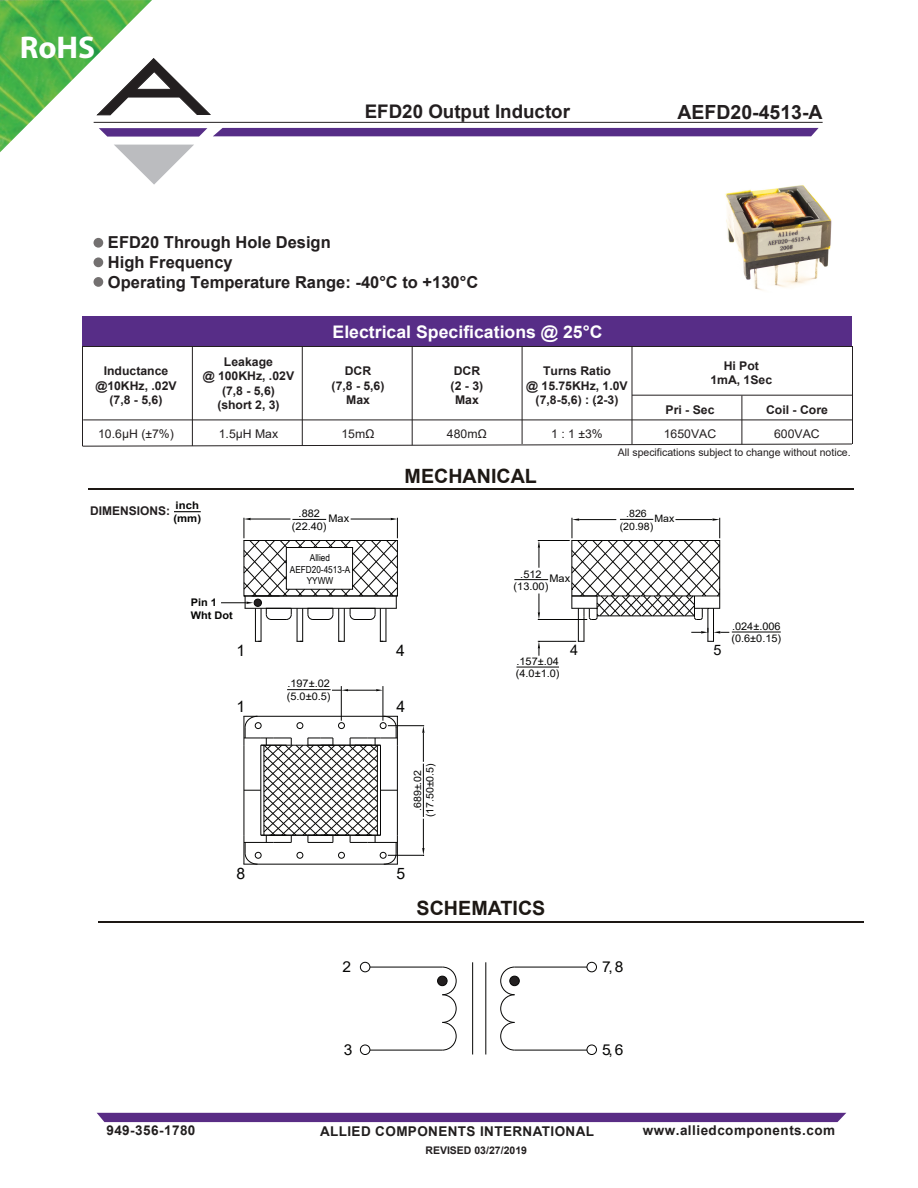
<style>
.page{position:relative;width:918px;height:1188px;background:#fff}
.page>*{position:absolute;margin:0;border:0;box-sizing:border-box;transform-origin:0 0}
.t1{font:700 31.5px "Myriad Pro";color:#fff}
.t2{font:700 19.65px "Arial";color:#1d1814}
.t3{font:700 19.5px "Arial";color:#231f20}
.t4{font:700 18.75px "Arial";color:#231f20}
.t5{font:700 17.4px "Arial";color:#fff}
.t6{font:700 16.5px/19.8px "Arial";color:#231f20}
.t7{font:15.75px "Arial";color:#050504}
.t8{font:15px "Arial";color:#050504;scale:1.04 1}
.t9{font:14.4px "Arial";color:#050504}
.t10{font:700 13.5px "Arial";letter-spacing:.03em;color:#211e1e}
.t11{font:700 12px/14.4px "Arial";color:#231f20;text-align:center}
.t12{font:12px "Arial";color:#231f20}
.t13{font:10.5px/12.6px "Arial";color:#050504;scale:1.04 1}
.t14{font:10.5px "Arial";color:#231f20}
.t15{font:700 10.5px "Arial";color:#231f20}
.t16{font:700 10.5px/12.6px "Arial";color:#050504;scale:1.04 1}
.t17{font:700 10.5px/12.6px "Arial";color:#050504;scale:1.08 1}
.t18{font:10.2px/12.1px "Arial";color:#050504;text-align:center;scale:1.04 1}
.t19{font:9.6px/11.6px "Arial Narrow";color:#050504;text-align:center;scale:1.04 1}
</style>
<div class="page">
<img style="left:725px;top:185px;width:107px;height:105px">
<hr style="left:94px;top:122px;width:729px;height:1px;background:#231f20">
<svg style="left:152px;top:58px;width:59px;height:57px"></svg>
<div style="left:213px;top:128px;width:606px;height:8px;background:#562d87"></div>
<svg style="left:152px;top:128px;width:55px;height:9px"></svg>
<svg style="left:121px;top:145px;width:73px;height:40px"></svg>
<img style="left:0;top:0;width:152px;height:152px">
<div style="left:97px;top:1113px;width:749px;height:9px;background:#592c85"></div>
<div style="left:83px;top:316px;width:769px;height:31px;background:#572d87"></div>
<hr style="left:88px;top:488px;width:765px;height:2px;background:#1d1814">
<hr style="left:98px;top:921px;width:765px;height:2px;background:#1d1814">
<hr style="left:82px;top:346px;width:770px;height:1px;background:#231f20">
<hr style="left:82px;top:346px;width:1px;height:100px;background:#231f20">
<hr style="left:852px;top:347px;width:1px;height:97px;background:#231f20">
<hr style="left:472px;top:962px;width:1px;height:93px;background:#050504">
<hr style="left:486px;top:962px;width:1px;height:93px;background:#050504">
<hr style="left:297px;top:608px;width:1px;height:33px;background:#050504">
<hr style="left:302px;top:608px;width:1px;height:33px;background:#050504">
<hr style="left:341px;top:686px;width:1px;height:35px;background:#050504">
<hr style="left:383px;top:686px;width:1px;height:35px;background:#050504">
<svg style="left:332px;top:689px;width:51px;height:2px"></svg>
<hr style="left:388px;top:725px;width:36px;height:1px;background:#050504">
<hr style="left:388px;top:855px;width:36px;height:1px;background:#050504">
<svg style="left:422px;top:726px;width:2px;height:36px"></svg>
<svg style="left:422px;top:819px;width:2px;height:37px"></svg>
<hr style="left:538px;top:619px;width:49px;height:1px;background:#050504">
<hr style="left:538px;top:641px;width:38px;height:1px;background:#050504">
<svg style="left:538px;top:641px;width:2px;height:15px"></svg>
<hr style="left:538px;top:540px;width:32px;height:1px;background:#050504">
<svg style="left:538px;top:594px;width:2px;height:25px"></svg>
<svg style="left:538px;top:541px;width:2px;height:27px"></svg>
<hr style="left:344px;top:608px;width:1px;height:33px;background:#050504">
<hr style="left:338px;top:608px;width:1px;height:33px;background:#050504">
<hr style="left:255px;top:608px;width:1px;height:33px;background:#050504">
<hr style="left:261px;top:608px;width:1px;height:33px;background:#050504">
<hr style="left:386px;top:608px;width:1px;height:33px;background:#050504">
<hr style="left:380px;top:608px;width:1px;height:33px;background:#050504">
<hr style="left:370px;top:967px;width:72px;height:1px;background:#050504">
<hr style="left:370px;top:1050px;width:72px;height:1px;background:#050504">
<hr style="left:423px;top:764px;width:1px;height:53px;background:#050504">
<hr style="left:514px;top:579px;width:34px;height:1px;background:#050504">
<hr style="left:517px;top:667px;width:42px;height:1px;background:#050504">
<hr style="left:732px;top:632px;width:49px;height:1px;background:#050504">
<hr style="left:287px;top:689px;width:44px;height:1px;background:#050504">
<svg style="left:174px;top:511px;width:27px;height:1px"></svg>
<svg style="left:82px;top:443px;width:770px;height:4px"></svg>
<hr style="left:192px;top:347px;width:1px;height:99px;background:#231f20">
<hr style="left:302px;top:347px;width:1px;height:99px;background:#231f20">
<hr style="left:412px;top:347px;width:1px;height:98px;background:#231f20">
<hr style="left:522px;top:347px;width:1px;height:97px;background:#231f20">
<hr style="left:632px;top:346px;width:1px;height:98px;background:#231f20">
<hr style="left:742px;top:396px;width:1px;height:48px;background:#231f20">
<hr style="left:632px;top:395px;width:220px;height:1px;background:#231f20">
<hr style="left:83px;top:420px;width:769px;height:1px;background:#231f20">
<div style="left:360px;top:962px;width:10px;height:10px;border:1px solid #050504;border-radius:50%"></div>
<div style="left:438px;top:976px;width:9px;height:10px;background:#231f20;border-radius:50%"></div>
<div style="left:437px;top:976px;width:10px;height:10px;border:1px solid #050504;border-radius:50%"></div>
<svg style="left:442px;top:967px;width:15px;height:83px"></svg>
<div style="left:360px;top:1045px;width:10px;height:10px;border:1px solid #050504;border-radius:50%"></div>
<hr style="left:515px;top:967px;width:72px;height:1px;background:#050504">
<hr style="left:515px;top:1050px;width:72px;height:1px;background:#050504">
<div style="left:587px;top:962px;width:10px;height:10px;border:1px solid #050504;border-radius:50%"></div>
<div style="left:510px;top:976px;width:9px;height:10px;background:#231f20;border-radius:50%"></div>
<div style="left:510px;top:976px;width:9px;height:10px;border:1px solid #050504;border-radius:50%"></div>
<svg style="left:500px;top:967px;width:15px;height:83px"></svg>
<div style="left:587px;top:1045px;width:10px;height:10px;border:1px solid #050504;border-radius:50%"></div>
<svg style="left:244px;top:716px;width:154px;height:149px"></svg>
<svg style="left:221px;top:518px;width:177px;height:102px"></svg>
<svg style="left:571px;top:518px;width:158px;height:124px"></svg>
<div style="left:94px;top:238px;width:9px;height:10px;background:#737070;border-radius:50%"></div>
<div style="left:94px;top:257px;width:9px;height:10px;background:#737070;border-radius:50%"></div>
<div style="left:94px;top:277px;width:9px;height:10px;background:#737070;border-radius:50%"></div>
<h1 class="t1" style="left:20px;top:27px;width:77px">RoHS</h1>
<h3 class="t4" style="left:365px;top:98px;width:207px">EFD20 Output Inductor</h3>
<h3 class="t3" style="left:677px;top:98px;width:147px">AEFD20-4513-A</h3>
<h3 class="t6" style="left:108px;top:232px;width:372px">EFD20 Through Hole Design<br>High Frequency<br>Operating Temperature Range: -40°C to +130°C</h3>
<h3 class="t5" style="left:333px;top:319px;width:271px">Electrical Specifications @ 25°C</h3>
<p class="t11" style="left:95px;top:364px;width:83px">Inductance @10KHz, .02V (7,8 - 5,6)</p>
<p class="t11" style="left:203px;top:355px;width:93px">Leakage<br>@ 100KHz, .02V (7,8 - 5,6)<br>(short 2, 3)</p>
<p class="t11" style="left:332px;top:364px;width:54px">DCR<br>(7,8 - 5,6)<br>Max</p>
<p class="t11" style="left:451px;top:364px;width:34px">DCR (2 - 3)<br>Max</p>
<p class="t11" style="left:526px;top:364px;width:103px">Turns Ratio<br>@ 15.75KHz, 1.0V (7,8-5,6) : (2-3)</p>
<p class="t11" style="left:710px;top:359px;width:63px">Hi Pot<br>1mA, 1Sec</p>
<p class="t12" style="left:98px;top:426px;width:77px">10.6µH (±7%)</p>
<p class="t12" style="left:219px;top:426px;width:61px">1.5µH Max</p>
<p class="t12" style="left:341px;top:426px;width:35px">15mΩ</p>
<p class="t12" style="left:447px;top:426px;width:42px">480mΩ</p>
<p class="t12" style="left:551px;top:426px;width:53px">1 : 1 ±3%</p>
<p class="t12" style="left:664px;top:426px;width:54px">1650VAC</p>
<p class="t12" style="left:774px;top:426px;width:47px">600VAC</p>
<p class="t11" style="left:666px;top:402px;width:50px">Pri - Sec</p>
<p class="t11" style="left:766px;top:402px;width:63px">Coil - Core</p>
<p class="t11" style="left:90px;top:504px;width:82px">DIMENSIONS:</p>
<p class="t17" style="left:173px;top:499px;width:27px">inch (mm)</p>
<p class="t16" style="left:191px;top:597px;width:42px">Pin 1<br>Wht Dot</p>
<p class="t13" style="left:292px;top:507px;width:35px;text-align:center">.882 (22.40)</p>
<p class="t13" style="left:329px;top:512px;width:21px">Max</p>
<p class="t19" style="left:290px;top:552px;width:60px">Allied<br>AEFD20-4513-A<br>YYWW</p>
<h2 class="t2" style="left:405px;top:462px;width:134px">MECHANICAL</h2>
<p class="t13" style="left:514px;top:567px;width:35px;text-align:center">.512 (13.00)</p>
<p class="t13" style="left:549px;top:572px;width:21px">Max</p>
<p class="t14" style="left:618px;top:445px;width:234px">All specifications subject to change without notice.</p>
<p class="t18" style="left:620px;top:508px;width:34px">.826 (20.98)</p>
<p class="t18" style="left:654px;top:513px;width:21px">Max</p>
<h3 class="t7" style="left:236px;top:640px;width:10px">1</h3>
<h3 class="t7" style="left:396px;top:640px;width:10px">4</h3>
<p class="t9" style="left:570px;top:640px;width:10px">4</p>
<p class="t9" style="left:714px;top:640px;width:10px">5</p>
<p class="t13" style="left:516px;top:655px;width:44px">.157±.04 (4.0±1.0)</p>
<p class="t13" style="left:287px;top:677px;width:44px">.197±.02 (5.0±0.5)</p>
<h3 class="t7" style="left:236px;top:695px;width:10px">1</h3>
<h3 class="t7" style="left:396px;top:695px;width:10px">4</h3>
<p class="t13" style="left:731px;top:620px;width:49px">.024±.006 (0.6±0.15)</p>
<p class="t18" style="left:412px;top:817px;width:54px;rotate:-90deg">.689±.02 (17.50±0.5)</p>
<h3 class="t7" style="left:236px;top:863px;width:10px">8</h3>
<h3 class="t7" style="left:396px;top:863px;width:10px">5</h3>
<h2 class="t2" style="left:417px;top:894px;width:130px">SCHEMATICS</h2>
<p class="t8" style="left:343px;top:956px;width:10px">2</p>
<p class="t8" style="left:602px;top:956px;width:22px">7,8</p>
<p class="t8" style="left:344px;top:1039px;width:10px">3</p>
<p class="t8" style="left:602px;top:1039px;width:22px">5,6</p>
<p class="t10" style="left:106px;top:1121px;width:91px">949-356-1780</p>
<p class="t10" style="left:320px;top:1122px;width:276px">ALLIED COMPONENTS INTERNATIONAL</p>
<p class="t10" style="left:643px;top:1121px;width:194px">www.alliedcomponents.com</p>
<p class="t15" style="left:425px;top:1142px;width:103px">REVISED 03/27/2019</p>
</div>
